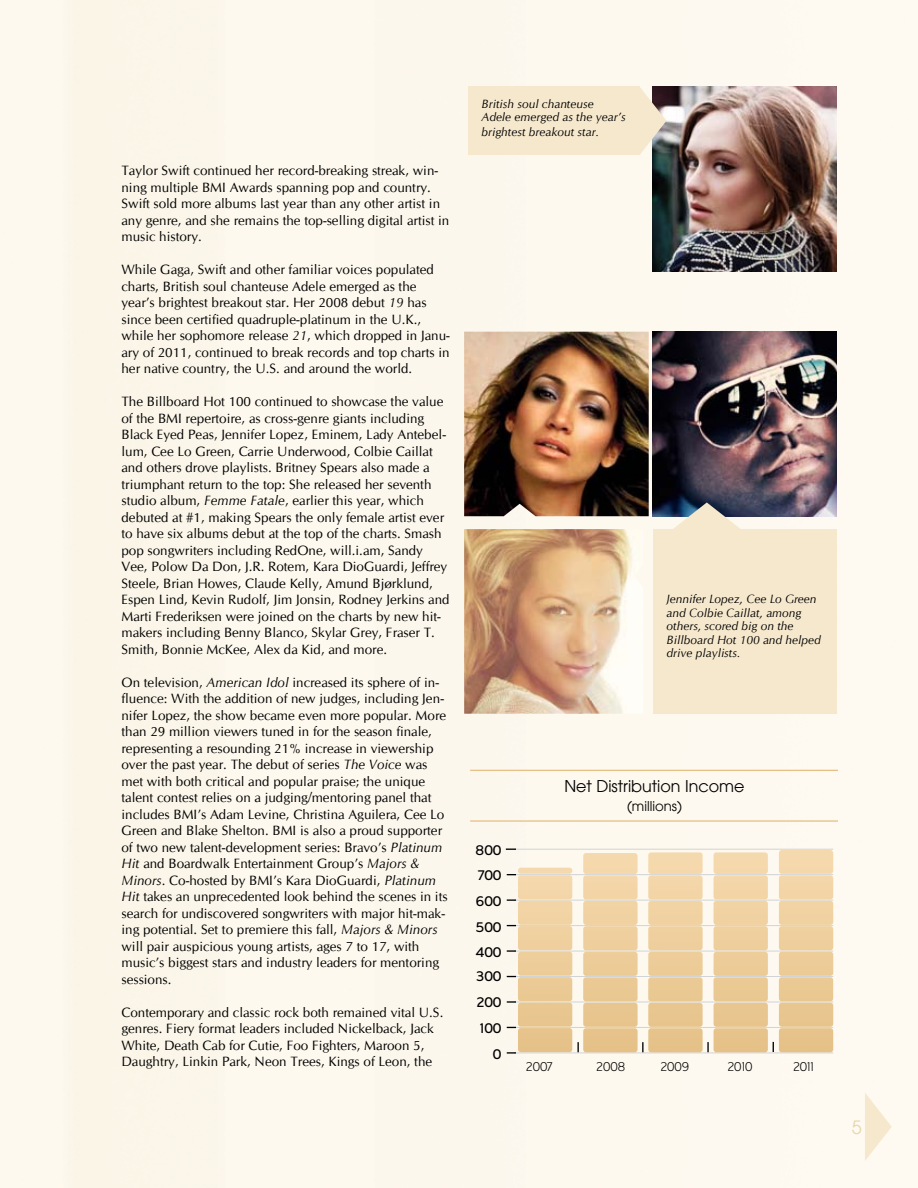
<style>
.page{position:relative;width:918px;height:1188px;background:#fef9ee}
.page>*{position:absolute;margin:0;border:0;box-sizing:border-box;transform-origin:0 0}
.t1{font:18px "Avant Garde";color:#e6d6aa}
.t2{font:15.9px "Avant Garde";color:#000}
.t3{font:13.5px/16.5px "CG Omega";color:#000}
.t4{font:13.35px "Victory Neue";color:#000}
.t5{font:13.35px "Avant Garde";color:#000}
.t6{font:300 12.15px "Victory Neue";color:#000}
.t7{font:italic 12px/13.5px "CG Omega";color:#000}
.s1{font-style:italic}
</style>
<div class="page">
<svg style="left:865px;top:1093px;width:27px;height:68px"></svg>
<img style="left:652px;top:87px;width:185px;height:184px">
<svg style="left:640px;top:87px;width:26px;height:68px;background:#bcb2a5"></svg>
<div style="left:468px;top:87px;width:172px;height:68px;background:#f6e8cd"></div>
<img style="left:464px;top:332px;width:185px;height:184px">
<img style="left:464px;top:529px;width:179px;height:185px">
<img style="left:652px;top:332px;width:185px;height:184px">
<svg style="left:673px;top:502px;width:68px;height:27px;background:#9ea09f"></svg>
<div style="left:653px;top:529px;width:184px;height:185px;background:#f6e8cd"></div>
<hr style="left:470px;top:770px;width:368px;height:1px;background:#e5c188">
<hr style="left:470px;top:820px;width:368px;height:2px;background:#e5c188">
<svg style="left:506px;top:849px;width:327px;height:205px;background:#eed5ad"></svg>
<p class="t3" style="left:122px;top:163px;width:329px">Taylor Swift continued her record-breaking streak, win&shy;ning multiple BMI Awards spanning pop and country.<br>Swift sold more albums last year than any other artist in any genre, and she remains the top-selling digital artist in music history.</p>
<p class="t3" style="left:122px;top:262px;width:330px">While Gaga, Swift and other familiar voices populated charts, British soul chanteuse Adele emerged as the year’s brightest breakout star. Her 2008 debut <span class="s1">19</span> has since been certified quadruple-platinum in the U.K., while her sophomore release <span class="s1">21</span>, which dropped in Janu&shy;ary of 2011, continued to break records and top charts in her native country, the U.S. and around the world.</p>
<p class="t3" style="left:122px;top:394px;width:330px">The Billboard Hot 100 continued to showcase the value of the BMI repertoire, as cross-genre giants including Black Eyed Peas, Jennifer Lopez, Eminem, Lady Antebel&shy;lum, Cee Lo Green, Carrie Underwood, Colbie Caillat and others drove playlists. Britney Spears also made a triumphant return to the top: She released her seventh studio album, <span class="s1">Femme Fatale</span>, earlier this year, which debuted at #1, making Spears the only female artist ever to have six albums debut at the top of the charts. Smash pop songwriters including RedOne, will.i.am, Sandy Vee, Polow Da Don, J.R. Rotem, Kara DioGuardi, Jeffrey Steele, Brian Howes, Claude Kelly, Amund Bjørklund, Espen Lind, Kevin Rudolf, Jim Jonsin, Rodney Jerkins and Marti Frederiksen were joined on the charts by new hit&shy;makers including Benny Blanco, Skylar Grey, Fraser T.<br>Smith, Bonnie McKee, Alex da Kid, and more.</p>
<p class="t3" style="left:121px;top:674px;width:328px">On television, <span class="s1">American Idol</span> increased its sphere of in&shy;fluence: With the addition of new judges, including Jen&shy;nifer Lopez, the show became even more popular. More than 29 million viewers tuned in for the season finale, representing a resounding 21% increase in viewership over the past year. The debut of series <span class="s1">The Voice</span> was met with both critical and popular praise; the unique talent contest relies on a judging/mentoring panel that includes BMI’s Adam Levine, Christina Aguilera, Cee Lo Green and Blake Shelton. BMI is also a proud supporter of two new talent-development series: Bravo’s <span class="s1">Platinum Hit</span> and Boardwalk Entertainment Group’s <span class="s1">Majors &amp; Minors</span>. Co-hosted by BMI’s Kara DioGuardi, <span class="s1">Platinum Hit</span> takes an unprecedented look behind the scenes in its search for undiscovered songwriters with major hit-mak&shy;ing potential. Set to premiere this fall, <span class="s1">Majors &amp; Minors </span>will pair auspicious young artists, ages 7 to 17, with music’s biggest stars and industry leaders for mentoring sessions.</p>
<p class="t3" style="left:122px;top:1004px;width:323px">Contemporary and classic rock both remained vital U.S. genres. Fiery format leaders included Nickelback, Jack White, Death Cab for Cutie, Foo Fighters, Maroon 5, Daughtry, Linkin Park, Neon Trees, Kings of Leon, the</p>
<p class="t7" style="left:481px;top:97px;width:146px">British soul chanteuse<br>Adele emerged as the year’s</p>
<p class="t7" style="left:481px;top:125px;width:119px">brightest breakout star.</p>
<p class="t7" style="left:667px;top:592px;width:156px">Jennifer Lopez, Cee Lo Green and Colbie Caillat, among others, scored big on the<br>Billboard Hot 100 and helped drive playlists.</p>
<p class="t4" style="left:476px;top:842px;width:27px">800</p>
<p class="t4" style="left:478px;top:868px;width:25px">700</p>
<p class="t4" style="left:476px;top:894px;width:27px">600</p>
<p class="t4" style="left:476px;top:919px;width:27px">500</p>
<p class="t4" style="left:476px;top:944px;width:27px">400</p>
<p class="t4" style="left:477px;top:968px;width:27px">300</p>
<p class="t4" style="left:477px;top:994px;width:26px">200</p>
<p class="t4" style="left:480px;top:1020px;width:23px">100</p>
<p class="t4" style="left:493px;top:1046px;width:10px">0</p>
<p class="t2" style="left:564px;top:777px;width:182px">Net Distribution Income</p>
<p class="t5" style="left:627px;top:798px;width:57px">(millions)</p>
<p class="t6" style="left:526px;top:1060px;width:28px">2007</p>
<p class="t6" style="left:597px;top:1060px;width:30px">2008</p>
<p class="t6" style="left:661px;top:1060px;width:30px">2009</p>
<p class="t6" style="left:728px;top:1060px;width:26px">2010</p>
<p class="t6" style="left:793px;top:1060px;width:22px">2011</p>
<h1 class="t1" style="left:852px;top:1116px;width:11px">5</h1>
</div>
